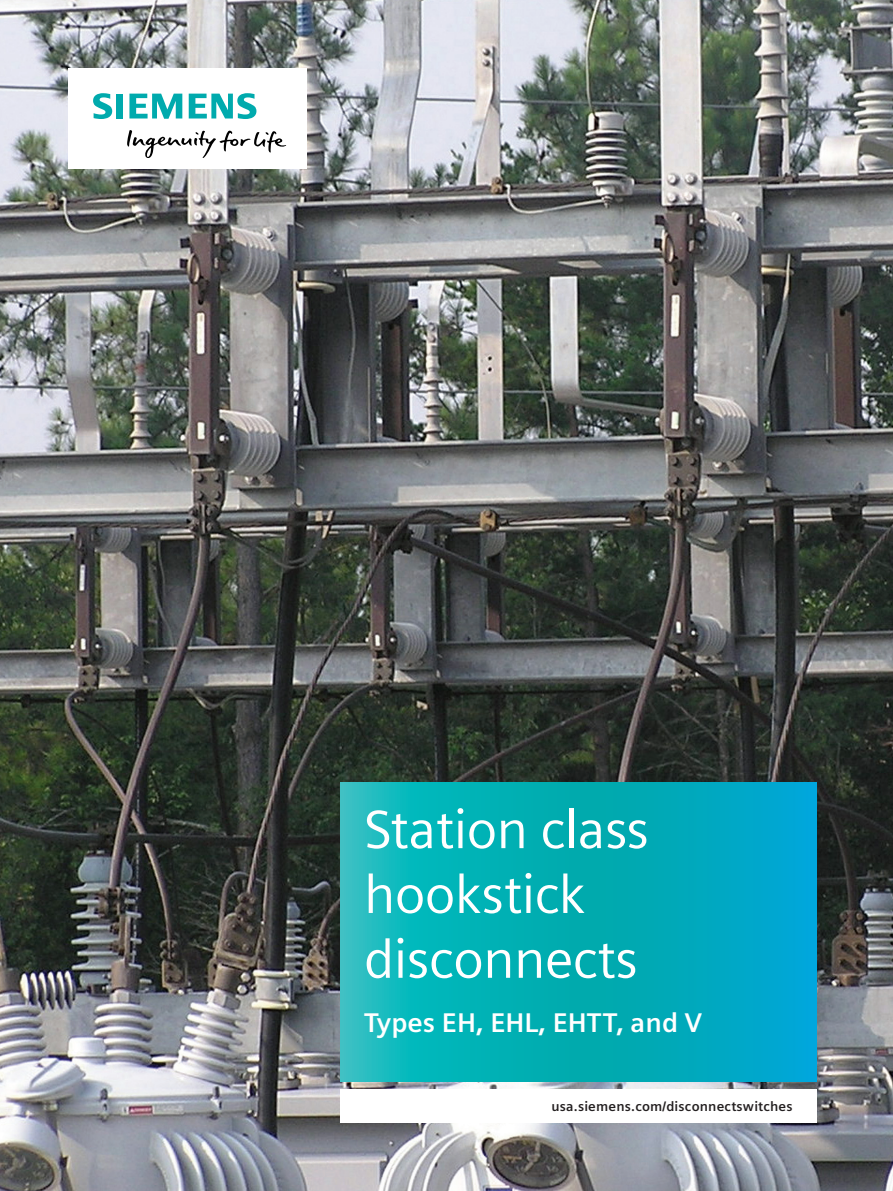
<style>
.page{position:relative;width:893px;height:1191px;background:#fff}
.page>*{position:absolute;margin:0;border:0;box-sizing:border-box;transform-origin:0 0}
._01__Headline__36pt{font:54px/64.8px "Siemens Sans";letter-spacing:-.01em;color:#fff}
._02__Subhead__18pt_1{font:700 27px "Siemens Sans";color:#fff}
._04__URL__9pt{font:700 13.5px "Siemens Sans";letter-spacing:.015em;color:#231f20}
</style>
<div class="page">
<img style="left:0;top:0;width:893px;height:1191px">
<div style="left:68px;top:68px;width:238px;height:101px;background:#fff"></div>
<svg style="left:127px;top:130px;width:159px;height:28px"></svg>
<svg style="left:93px;top:93px;width:30px;height:26px"></svg>
<svg style="left:129px;top:94px;width:53px;height:25px"></svg>
<svg style="left:189px;top:93px;width:67px;height:26px"></svg>
<div style="left:340px;top:1089px;width:476px;height:34px;background:#fff"></div>
<svg style="left:340px;top:782px;width:476px;height:299px;background:#05aebb"></svg>
<p class="_01__Headline__36pt" style="left:364px;top:797px;width:287px">Station class hookstick disconnects</p>
<p class="_02__Subhead__18pt_1" style="left:364px;top:1007px;width:340px">Types EH, EHL, EHTT, and V</p>
<p class="_04__URL__9pt" style="left:551px;top:1098px;width:243px">usa.siemens.com/disconnectswitches</p>
</div>
